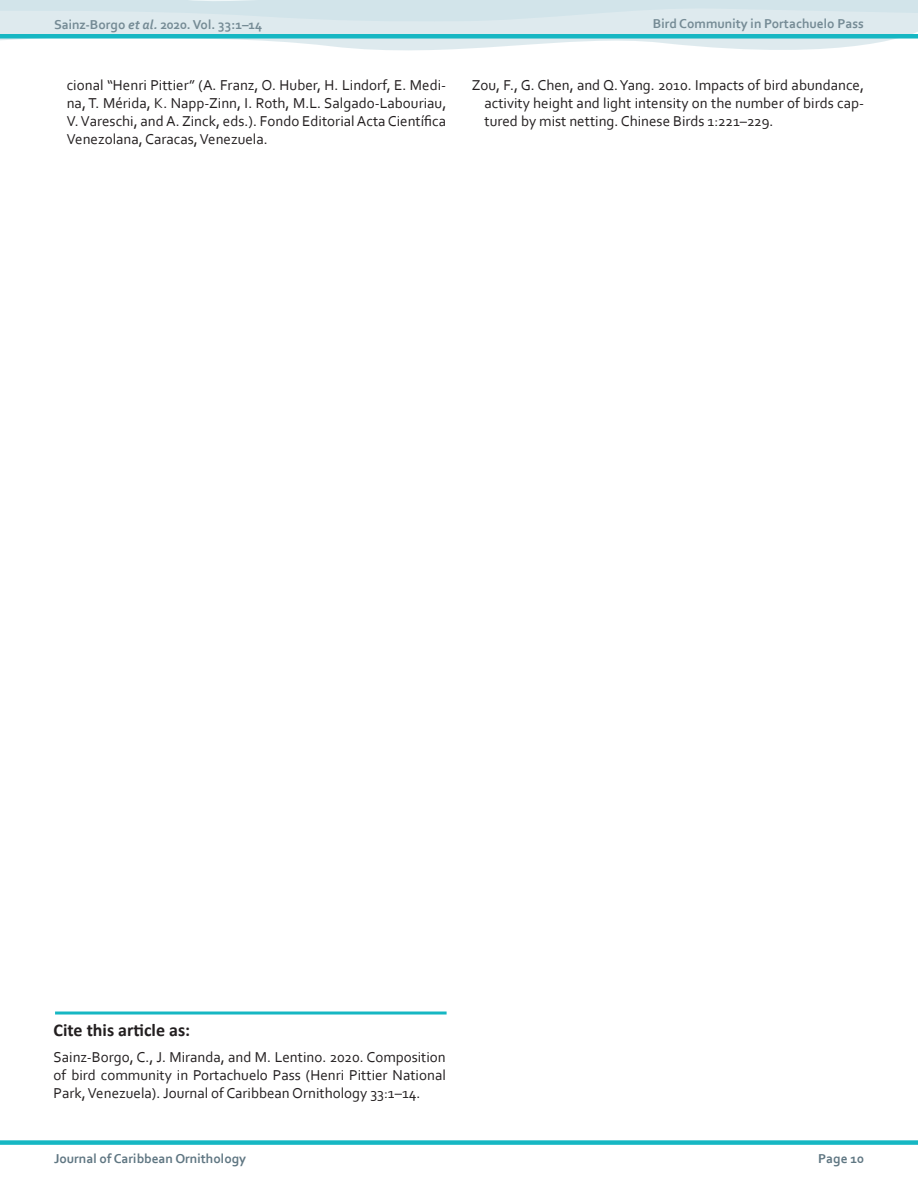
<style>
.page{position:relative;width:918px;height:1188px;background:#fff}
.page>*{position:absolute;margin:0;border:0;box-sizing:border-box;transform-origin:0 0}
.cite_article_heading{font:700 18px "Calibri";color:#231f20}
.Citation{font:15px/18px "Corbel";color:#231f20;text-align:justify}
.Cite_this_article{font:15px/18px "Corbel";color:#231f20;text-align:justify}
.t1{font:700 13.5px "Corbel";color:#758b95}
.t2{font:700 13.5px "Corbel";color:#5f7682}
.s1{font-style:italic}
</style>
<div class="page">
<svg style="left:0;top:0;width:918px;height:51px;fill:#deeaee"></svg>
<div style="left:0;top:1140px;width:918px;height:5px;background:#16b7c3"></div>
<hr style="left:55px;top:1012px;width:392px;height:3px;background:#16b7c3">
<div style="left:0;top:34px;width:918px;height:5px;background:#16b7c3"></div>
<p class="t1" style="left:54px;top:16px;width:210px">Sainz-Borgo <span class="s1">et al.</span> 2020. Vol. 33:1–14</p>
<p class="t1" style="left:653px;top:15px;width:213px">Bird Community in Portachuelo Pass</p>
<p class="Citation" style="left:67px;top:76px;width:381px">cional “Henri Pittier” (A. Franz, O. Huber, H. Lindorf, E. Medi&shy;na, T. Mérida, K. Napp-Zinn, I. Roth, M.L. Salgado-Labouriau, V. Vareschi, and A. Zinck, eds.). Fondo Editorial Acta Científica Venezolana, Caracas, Venezuela.</p>
<p class="Citation" style="left:485px;top:76px;width:381px;text-indent:-13px">Zou, F., G. Chen, and Q. Yang. 2010. Impacts of bird abundance, activity height and light intensity on the number of birds cap&shy;tured by mist netting. Chinese Birds 1:221–229.</p>
<p class="cite_article_heading" style="left:54px;top:1018px;width:138px">Cite this article as:</p>
<p class="Cite_this_article" style="left:54px;top:1048px;width:394px">Sainz-Borgo, C., J. Miranda, and M. Lentino. 2020. Composition of bird community in Portachuelo Pass (Henri Pittier National Park, Venezuela). Journal of Caribbean Ornithology 33:1–14.</p>
<p class="t2" style="left:54px;top:1150px;width:194px">Journal of Caribbean Ornithology</p>
<p class="t2" style="left:818px;top:1150px;width:47px">Page 10</p>
</div>
